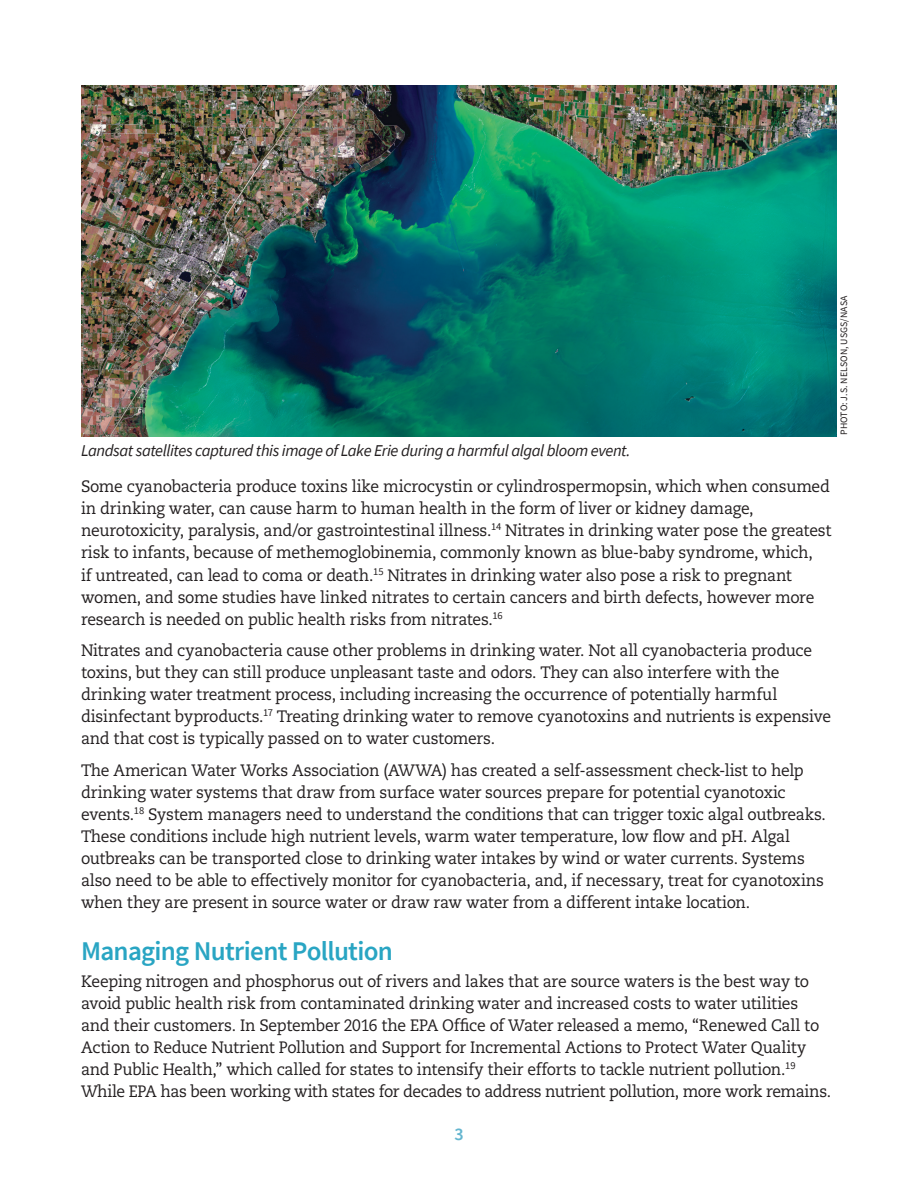
<style>
.page{position:relative;width:918px;height:1188px;background:#fff}
.page>*{position:absolute;margin:0;border:0;box-sizing:border-box;transform-origin:0 0}
.PDWF_Paper_subhead_1{font:600 27px "Source Sans Pro";letter-spacing:-.025em;color:#29a5c3}
.t1{font:600 18px "Source Sans Pro";color:#63b5cf}
.PDWF_Paper_Text{font:16.5px/22.2px "Caecilia LT Std";letter-spacing:-.015em;color:#231f20;scale:.95 1}
.t2{font:italic 16.5px "Source Sans Pro";letter-spacing:-.025em;color:#231f20}
.Photo_Credit{font:9.75px "Source Sans Pro";letter-spacing:.01em;color:#231f20}
</style>
<div class="page">
<img style="left:81px;top:86px;width:756px;height:350px">
<p class="t2" style="left:81px;top:440px;width:551px">Landsat satellites captured this image of Lake Erie during a harmful algal bloom event.</p>
<p class="PDWF_Paper_Text" style="left:81px;top:476px;width:791px">Some cyanobacteria produce toxins like microcystin or cylindrospermopsin, which when consumed in drinking water, can cause harm to human health in the form of liver or kidney damage, neurotoxicity, paralysis, and/or gastrointestinal illness.<sup>14</sup> Nitrates in drinking water pose the greatest risk to infants, because of methemoglobinemia, commonly known as blue-baby syndrome, which,<br>if untreated, can lead to coma or death.<sup>15</sup> Nitrates in drinking water also pose a risk to pregnant women, and some studies have linked nitrates to certain cancers and birth defects, however more research is needed on public health risks from nitrates.<sup>16</sup></p>
<p class="PDWF_Paper_Text" style="left:81px;top:639px;width:791px">Nitrates and cyanobacteria cause other problems in drinking water. Not all cyanobacteria produce toxins, but they can still produce unpleasant taste and odors. They can also interfere with the drinking water treatment process, including increasing the occurrence of potentially harmful disinfectant byproducts.<sup>17</sup> Treating drinking water to remove cyanotoxins and nutrients is expensive and that cost is typically passed on to water customers.</p>
<p class="PDWF_Paper_Text" style="left:81px;top:759px;width:786px">The American Water Works Association (AWWA) has created a self-assessment check-list to help drinking water systems that draw from surface water sources prepare for potential cyanotoxic events.<sup>18</sup> System managers need to understand the conditions that can trigger toxic algal outbreaks.<br>These conditions include high nutrient levels, warm water temperature, low flow and pH. Algal outbreaks can be transported close to drinking water intakes by wind or water currents. Systems also need to be able to effectively monitor for cyanobacteria, and, if necessary, treat for cyanotoxins when they are present in source water or draw raw water from a different intake location.</p>
<p class="PDWF_Paper_subhead_1" style="left:81px;top:933px;width:314px">Managing Nutrient Pollution</p>
<p class="PDWF_Paper_Text" style="left:81px;top:970px;width:791px">Keeping nitrogen and phosphorus out of rivers and lakes that are source waters is the best way to avoid public health risk from contaminated drinking water and increased costs to water utilities and their customers. In September 2016 the EPA Office of Water released a memo, “Renewed Call to Action to Reduce Nutrient Pollution and Support for Incremental Actions to Protect Water Quality and Public Health,” which called for states to intensify their efforts to tackle nutrient pollution.<sup>19<br></sup>While EPA has been working with states for decades to address nutrient pollution, more work remains.</p>
<p class="Photo_Credit" style="left:838px;top:435px;width:141px;rotate:-90deg">PHOTO: J.S. NELSON, USGS/NASA</p>
<p class="t1" style="left:454px;top:1122px;width:11px">3</p>
</div>
